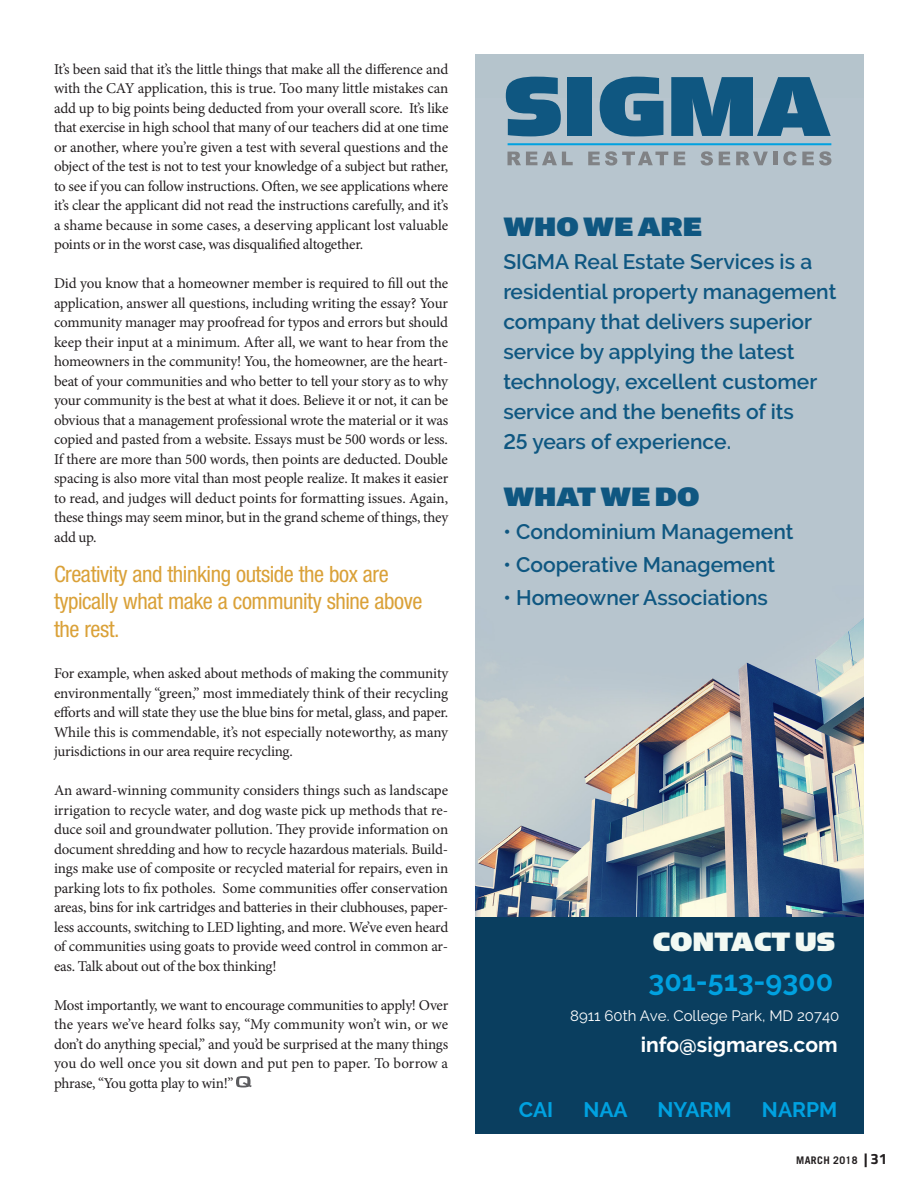
<style>
.page{position:relative;width:918px;height:1188px;background:#fff}
.page>*{position:absolute;margin:0;border:0;box-sizing:border-box;transform-origin:0 0}
.t1{font:30px "Simian Text Gorilla";color:#0f5781}
.t2{font:30px "Simian Text Gorilla";color:#f2f9f3}
.t3{font:700 28.5px "Raleway";color:#00a1e0}
.Article_Callout{font:condensed 22.5px/27.8px "Helvetica Neue";letter-spacing:-.02em;color:#daa138}
.t4{font:600 21px/30px "Raleway";color:#0f5781}
.t5{font:700 21px "Raleway";color:#fff}
.t6{font:700 21px "Raleway";color:#00a1e0}
.Article_Para{font:15px/19.5px "Minion Pro";letter-spacing:-.015em;color:#231f20;text-align:justify}
.t7{font:15px "Raleway";color:#fff}
.t8{font:700 10.5px "Trade Gothic LT";letter-spacing:.035em;color:#231f20}
.s1{font-style:inherit}
.s2{font-family:"Titillium";font-size:15px}
</style>
<div class="page">
<div style="left:475px;top:54px;width:389px;height:81px;background:#b5c4cc"></div>
<img style="left:475px;top:100px;width:389px;height:817px">
<svg style="left:506px;top:77px;width:55px;height:59px"></svg>
<div style="left:567px;top:77px;width:25px;height:59px;background:#0f5781"></div>
<svg style="left:600px;top:77px;width:63px;height:59px"></svg>
<svg style="left:671px;top:77px;width:160px;height:59px"></svg>
<svg style="left:508px;top:152px;width:65px;height:13px"></svg>
<svg style="left:588px;top:151px;width:80px;height:15px"></svg>
<svg style="left:674px;top:152px;width:11px;height:13px"></svg>
<svg style="left:701px;top:151px;width:12px;height:15px"></svg>
<svg style="left:719px;top:152px;width:11px;height:13px"></svg>
<svg style="left:736px;top:152px;width:32px;height:13px"></svg>
<hr style="left:773px;top:152px;width:4px;height:13px;background:#808285">
<svg style="left:783px;top:151px;width:48px;height:15px"></svg>
<hr style="left:508px;top:143px;width:323px;height:2px;background:#00a1e0">
<div style="left:475px;top:917px;width:389px;height:217px;background:#0a3e5f"></div>
<svg style="left:236px;top:1076px;width:16px;height:12px"></svg>
<p class="Article_Para" style="left:54px;top:59px;width:396px">It’s been said that it’s the little things that make all the difference and with the CAY application, this is true. Too many little mistakes can add up to big points being deducted from your overall score. It’s like that exercise in high school that many of our teachers did at one time or another, where you’re given a test with several questions and the object of the test is not to test your knowledge of a subject but rather, to see if you can follow instructions. Often, we see applications where it’s clear the applicant did not read the instructions carefully, and it’s a shame because in some cases, a deserving applicant lost valuable points or in the worst case, was disqualified altogether.</p>
<p class="Article_Para" style="left:54px;top:274px;width:396px">Did you know that a homeowner member is required to fill out the application, answer all questions, including writing the essay? Your community manager may proofread for typos and errors but should keep their input at a minimum. After all, we want to hear from the homeowners in the community! You, the homeowner, are the heart&shy;beat of your communities and who better to tell your story as to why your community is the best at what it does. Believe it or not, it can be obvious that a management professional wrote the material or it was copied and pasted from a website. Essays must be 500 words or less.<br>If there are more than 500 words, then points are deducted. Double spacing is also more vital than most people realize. It makes it easier to read, and judges will deduct points for formatting issues. Again, these things may seem minor, but in the grand scheme of things, they add up.</p>
<p class="Article_Callout" style="left:54px;top:560px;width:370px">Creativity and thinking outside the box are typically what make a community shine above the rest.</p>
<p class="Article_Para" style="left:54px;top:664px;width:396px">For example, when asked about methods of making the community environmentally “green,” most immediately think of their recycling efforts and will state they use the blue bins for metal, glass, and paper.<br>While this is commendable, it’s not especially noteworthy, as many jurisdictions in our area require recycling.</p>
<p class="Article_Para" style="left:54px;top:781px;width:396px">An award-winning community considers things such as landscape irrigation to recycle water, and dog waste pick up methods that re&shy;duce soil and groundwater pollution. They provide information on document shredding and how to recycle hazardous materials. Build&shy;ings make use of composite or recycled material for repairs, even in parking lots to fix potholes. Some communities offer conservation areas, bins for ink cartridges and batteries in their clubhouses, paper&shy;less accounts, switching to LED lighting, and more. We’ve even heard of communities using goats to provide weed control in common ar&shy;eas. Talk about out of the box thinking!</p>
<p class="Article_Para" style="left:54px;top:995px;width:396px">Most importantly, we want to encourage communities to apply! Over the years we’ve heard folks say, “My community won’t win, or we don’t do anything special,” and you’d be surprised at the many things you do well once you sit down and put pen to paper. To borrow a phrase, “You gotta play to win!”</p>
<p class="t1" style="left:503px;top:210px;width:200px">WHO WE ARE</p>
<p class="t4" style="left:503px;top:247px;width:335px">SIGMA Real Estate Services is a residential property management company that delivers superior service by applying the latest technology, excellent customer service and the benefits of its<br>25 years of experience.</p>
<p class="t1" style="left:503px;top:480px;width:198px">WHAT WE DO</p>
<p class="t4" style="left:503px;top:517px;width:292px">• Condominium Management</p>
<p class="t4" style="left:503px;top:550px;width:274px">• Cooperative Management</p>
<p class="t4" style="left:503px;top:583px;width:266px">• Homeowner Associations</p>
<p class="t2" style="left:653px;top:925px;width:184px">CONTACT US</p>
<p class="t3" style="left:648px;top:964px;width:186px">301-513-9300</p>
<p class="t7" style="left:570px;top:1007px;width:271px"><span class="s1">8</span>911 60th Ave. College Park, MD 20740</p>
<p class="t5" style="left:641px;top:1033px;width:198px">info@sigmares.com</p>
<p class="t6" style="left:519px;top:1098px;width:36px">CAI</p>
<p class="t6" style="left:584px;top:1098px;width:46px">NAA</p>
<p class="t6" style="left:657px;top:1098px;width:76px">NYARM</p>
<p class="t6" style="left:762px;top:1098px;width:77px">NARPM</p>
<p class="t8" style="left:796px;top:1153px;width:92px">MARCH 2018 <span class="s2">| 31</span></p>
</div>
